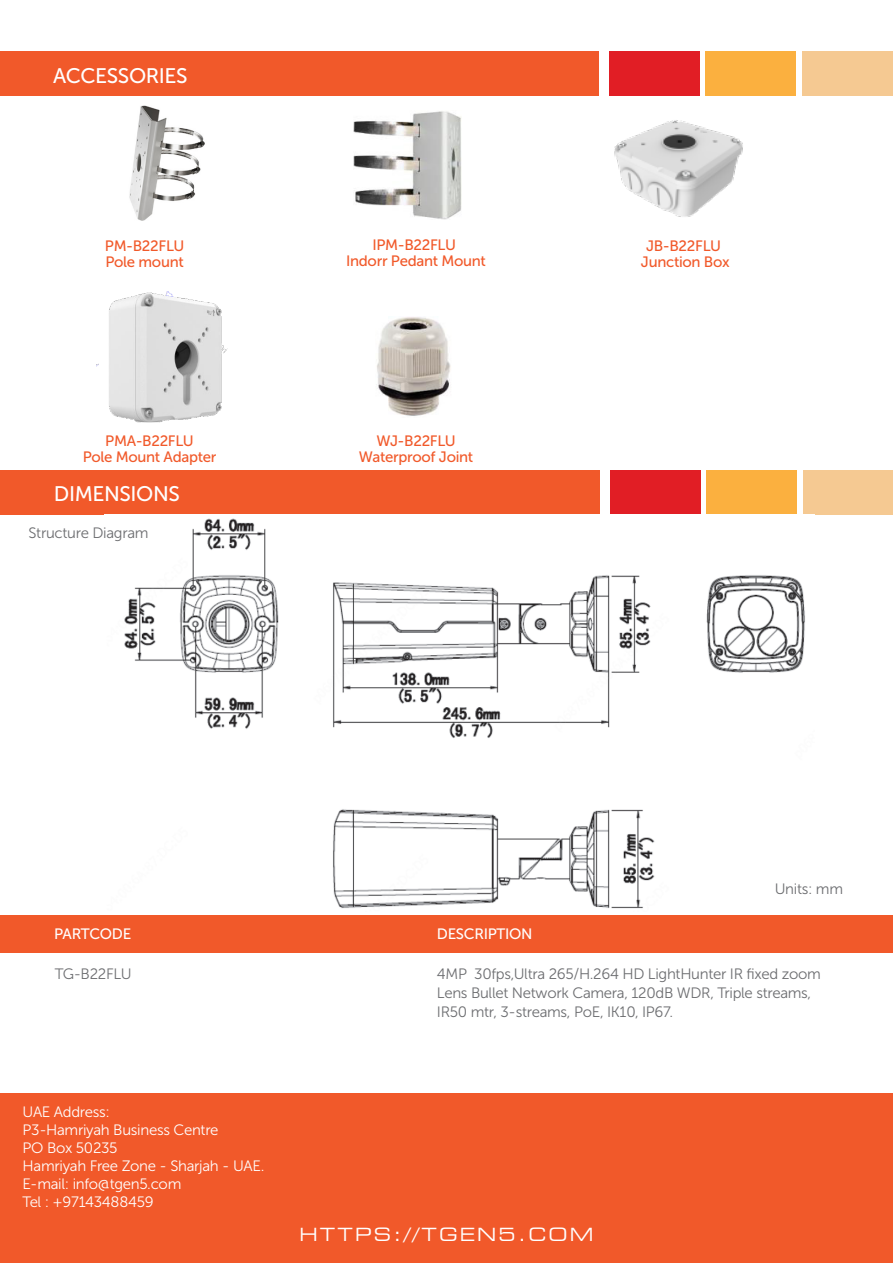
<style>
.page{position:relative;width:893px;height:1263px;background:#fff}
.page>*{position:absolute;margin:0;border:0;box-sizing:border-box;transform-origin:0 0}
.t1{font:21px "Museo Sans 500";letter-spacing:-.02em;color:#fff}
.t2{font:expanded 18px "Square 721 BT";letter-spacing:.12em;color:#fff}
.t3{font:15px/19.2px "Museo Sans 300";letter-spacing:-.02em;color:#6c6d70}
.t4{font:15px "Museo Sans 500";letter-spacing:-.02em;color:#f1592a}
.t5{font:15px "Museo Sans 300";letter-spacing:-.02em;color:#fff}
.t6{font:15px "Museo Sans 500";letter-spacing:-.02em;color:#fff}
</style>
<div class="page">
<div style="left:609px;top:51px;width:90px;height:44px;background:#e11e25"></div>
<div style="left:705px;top:51px;width:91px;height:44px;background:#fbb03f"></div>
<div style="left:802px;top:51px;width:90px;height:44px;background:#f5c992"></div>
<div style="left:0;top:51px;width:599px;height:44px;background:#f1592a"></div>
<img style="left:129px;top:105px;width:76px;height:116px">
<img style="left:353px;top:111px;width:108px;height:108px">
<img style="left:614px;top:120px;width:129px;height:97px">
<div style="left:0;top:1093px;width:893px;height:170px;background:#f1592a"></div>
<div style="left:610px;top:470px;width:90px;height:45px;background:#e11e25"></div>
<div style="left:707px;top:470px;width:90px;height:45px;background:#fbb03f"></div>
<div style="left:803px;top:470px;width:90px;height:45px;background:#f5c992"></div>
<div style="left:0;top:470px;width:600px;height:45px;background:#f1592a"></div>
<div style="left:0;top:915px;width:893px;height:38px;background:#f1592a"></div>
<img style="left:124px;top:518px;width:681px;height:391px">
<img style="left:96px;top:291px;width:132px;height:132px">
<img style="left:376px;top:317px;width:75px;height:99px">
<p class="t1" style="left:53px;top:64px;width:136px">ACCESSORIES</p>
<p class="t4" style="left:105px;top:238px;width:81px">PM-B22FLU</p>
<p class="t4" style="left:105px;top:254px;width:80px">Pole mount</p>
<p class="t4" style="left:105px;top:433px;width:90px">PMA-B22FLU</p>
<p class="t4" style="left:83px;top:449px;width:135px">Pole Mount Adapter</p>
<p class="t1" style="left:54px;top:482px;width:128px">DIMENSIONS</p>
<p class="t3" style="left:29px;top:523px;width:122px">Structure Diagram</p>
<p class="t4" style="left:372px;top:236px;width:85px">IPM-B22FLU</p>
<p class="t4" style="left:346px;top:253px;width:141px">Indorr Pedant Mount</p>
<p class="t4" style="left:376px;top:433px;width:81px">WJ-B22FLU</p>
<p class="t4" style="left:359px;top:449px;width:116px">Waterproof Joint</p>
<p class="t4" style="left:646px;top:238px;width:77px">JB-B22FLU</p>
<p class="t4" style="left:641px;top:254px;width:90px">Junction Box</p>
<p class="t3" style="left:775px;top:879px;width:70px">Units: mm</p>
<p class="t6" style="left:54px;top:925px;width:79px">PARTCODE</p>
<p class="t6" style="left:437px;top:925px;width:97px">DESCRIPTION</p>
<p class="t3" style="left:55px;top:964px;width:78px">TG-B22FLU</p>
<p class="t3" style="left:437px;top:964px;width:385px">4MP 30fps,Ultra 265/H.264 HD LightHunter IR fixed zoom<br>Lens Bullet Network Camera, 120dB WDR, Triple streams,<br>IR50 mtr, 3-streams, PoE, IK10, IP67.</p>
<p class="t5" style="left:23px;top:1103px;width:89px">UAE Address:</p>
<p class="t5" style="left:23px;top:1121px;width:198px">P3-Hamriyah Business Centre</p>
<p class="t5" style="left:23px;top:1139px;width:97px">PO Box 50235</p>
<p class="t5" style="left:23px;top:1157px;width:243px">Hamriyah Free Zone - Sharjah - UAE.</p>
<p class="t5" style="left:23px;top:1175px;width:160px">E-mail: info@tgen5.com</p>
<p class="t5" style="left:23px;top:1193px;width:133px">Tel : +97143488459</p>
<p class="t2" style="left:299px;top:1224px;width:296px">HTTPS://TGEN5.COM</p>
</div>
